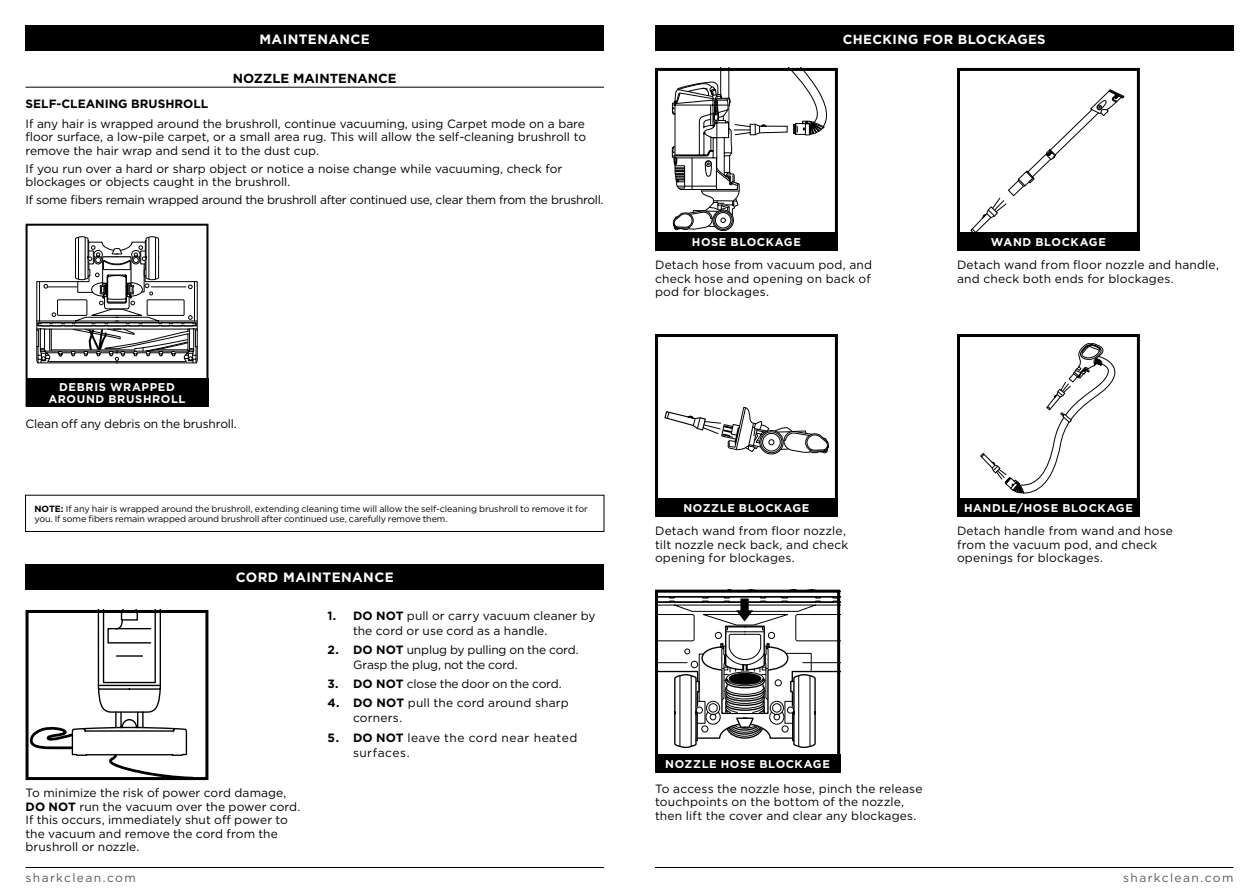
<style>
.page{position:relative;width:1259px;height:893px;background:#fff}
.page>*{position:absolute;margin:0;border:0;box-sizing:border-box;transform-origin:0 0}
.t1{font:700 13.5px "Gotham";letter-spacing:.03em;color:#fff}
.t2{font:700 13.2px "Gotham";letter-spacing:.03em;color:#fff}
.t3{font:700 13.2px "Gotham";color:#000}
.t4{font:12px/13.5px "Gotham";letter-spacing:.005em;color:#000}
.t5{font:12px/15px "Gotham";letter-spacing:-.015em;color:#000}
.t6{font:12px "Gotham";letter-spacing:-.025em;color:#000}
.t7{font:12px/15px "Gotham";letter-spacing:.04em;color:#000}
.t8{font:12px "Gotham";letter-spacing:.115em;color:#58595b}
.t9{font:700 12px "Gotham";color:#000}
.t10{font:700 11.25px/12px "Gotham";letter-spacing:.055em;color:#fff;text-align:center}
.t11{font:9px/10.5px "Gotham";letter-spacing:-.01em;color:#000}
.s1{font-weight:700}
</style>
<div class="page">
<hr style="left:655px;top:867px;width:578px;height:1px;background:#000">
<hr style="left:26px;top:867px;width:578px;height:1px;background:#000">
<div style="left:26px;top:26px;width:578px;height:25px;background:#000"></div>
<div style="left:655px;top:26px;width:578px;height:25px;background:#000"></div>
<div style="left:712px;top:210px;width:22px;height:21px;border:1px solid #000;border-radius:50%"></div>
<svg style="left:672px;top:72px;width:155px;height:158px"></svg>
<div style="left:655px;top:68px;width:183px;height:183px;border:3px solid #000"></div>
<svg style="left:970px;top:89px;width:154px;height:144px"></svg>
<div style="left:957px;top:68px;width:183px;height:183px;border:3px solid #000"></div>
<div style="left:759px;top:430px;width:24px;height:24px;border:1px solid #000;border-radius:50%"></div>
<svg style="left:664px;top:407px;width:164px;height:46px"></svg>
<div style="left:655px;top:334px;width:183px;height:183px;border:3px solid #000"></div>
<svg style="left:980px;top:343px;width:135px;height:150px"></svg>
<div style="left:957px;top:334px;width:183px;height:183px;border:3px solid #000"></div>
<div style="left:25px;top:495px;width:579px;height:37px;border:1px solid #000"></div>
<svg style="left:36px;top:236px;width:162px;height:127px"></svg>
<div style="left:26px;top:224px;width:182px;height:183px;border:2px solid #000"></div>
<div style="left:26px;top:378px;width:182px;height:29px;background:#000"></div>
<hr style="left:26px;top:87px;width:578px;height:1px;background:#000">
<div style="left:26px;top:564px;width:578px;height:26px;background:#000"></div>
<svg style="left:30px;top:614px;width:158px;height:162px"></svg>
<div style="left:26px;top:610px;width:182px;height:170px;border:3px solid #000"></div>
<svg style="left:655px;top:590px;width:185px;height:158px"></svg>
<div style="left:655px;top:754px;width:185px;height:18px;background:#000"></div>
<div style="left:655px;top:233px;width:183px;height:18px;background:#000"></div>
<div style="left:957px;top:233px;width:183px;height:18px;background:#000"></div>
<div style="left:957px;top:499px;width:183px;height:18px;background:#000"></div>
<div style="left:655px;top:499px;width:183px;height:18px;background:#000"></div>
<p class="t1" style="left:259px;top:30px;width:112px">MAINTENANCE</p>
<p class="t2" style="left:843px;top:30px;width:204px">CHECKING FOR BLOCKAGES</p>
<p class="t3" style="left:233px;top:69px;width:165px">NOZZLE MAINTENANCE</p>
<p class="t9" style="left:26px;top:95px;width:184px">SELF-CLEANING BRUSHROLL</p>
<p class="t4" style="left:26px;top:117px;width:562px;text-align:justify">If any hair is wrapped around the brushroll, continue vacuuming, using Carpet mode on a bare floor surface, a low-pile carpet, or a small area rug. This will allow the self-cleaning brushroll to remove the hair wrap and send it to the dust cup.</p>
<p class="t4" style="left:26px;top:161px;width:538px">If you run over a hard or sharp object or notice a noise change while vacuuming, check for blockages or objects caught in the brushroll.</p>
<p class="t6" style="left:26px;top:192px;width:579px">If some fibers remain wrapped around the brushroll after continued use, clear them from the brushroll.</p>
<p class="t10" style="left:48px;top:381px;width:139px">DEBRIS WRAPPED<br>AROUND BRUSHROLL</p>
<p class="t5" style="left:26px;top:416px;width:213px">Clean off any debris on the brushroll.</p>
<p class="t11" style="left:34px;top:503px;width:555px"><span class="s1">NOTE:</span> If any hair is wrapped around the brushroll, extending cleaning time will allow the self-cleaning brushroll to remove it for you. If some fibers remain wrapped around brushroll after continued use, carefully remove them.</p>
<p class="t1" style="left:236px;top:569px;width:159px">CORD MAINTENANCE</p>
<p class="t4" style="left:26px;top:786px;width:276px">To minimize the risk of power cord damage, <span class="s1">DO NOT</span> run the vacuum over the power cord.<br>If this occurs, immediately shut off power to the vacuum and remove the cord from the brushroll or nozzle.</p>
<p class="t4" style="left:353px;top:608px;width:244px;line-height:15px;text-indent:-26px"><span class="s1">1. DO NOT</span> pull or carry vacuum cleaner by the cord or use cord as a handle.</p>
<p class="t5" style="left:353px;top:642px;width:227px;text-indent:-26px"><span class="s1">2. DO NOT</span> unplug by pulling on the cord.<br>Grasp the plug, not the cord.</p>
<p class="t5" style="left:327px;top:676px;width:236px"><span class="s1">3. DO NOT</span> close the door on the cord.</p>
<p class="t4" style="left:353px;top:695px;width:217px;line-height:15px;text-indent:-26px"><span class="s1">4. DO NOT</span> pull the cord around sharp corners.</p>
<p class="t7" style="left:353px;top:730px;width:226px;text-indent:-26px"><span class="s1">5. DO NOT</span> leave the cord near heated surfaces.</p>
<p class="t10" style="left:692px;top:236px;width:111px">HOSE BLOCKAGE</p>
<p class="t10" style="left:991px;top:236px;width:116px">WAND BLOCKAGE</p>
<p class="t4" style="left:655px;top:258px;width:219px">Detach hose from vacuum pod, and check hose and opening on back of pod for blockages.</p>
<p class="t4" style="left:957px;top:258px;width:263px">Detach wand from floor nozzle and handle, and check both ends for blockages.</p>
<p class="t10" style="left:683px;top:502px;width:127px">NOZZLE BLOCKAGE</p>
<p class="t10" style="left:964px;top:502px;width:170px">HANDLE/HOSE BLOCKAGE</p>
<p class="t4" style="left:655px;top:524px;width:195px">Detach wand from floor nozzle, tilt nozzle neck back, and check opening for blockages.</p>
<p class="t4" style="left:957px;top:524px;width:217px">Detach handle from wand and hose from the vacuum pod, and check openings for blockages.</p>
<p class="t10" style="left:665px;top:758px;width:166px">NOZZLE HOSE BLOCKAGE</p>
<p class="t4" style="left:655px;top:781px;width:269px">To access the nozzle hose, pinch the release touchpoints on the bottom of the nozzle, then lift the cover and clear any blockages.</p>
<p class="t8" style="left:26px;top:870px;width:112px">sharkclean.com</p>
<p class="t8" style="left:1123px;top:870px;width:112px">sharkclean.com</p>
</div>
